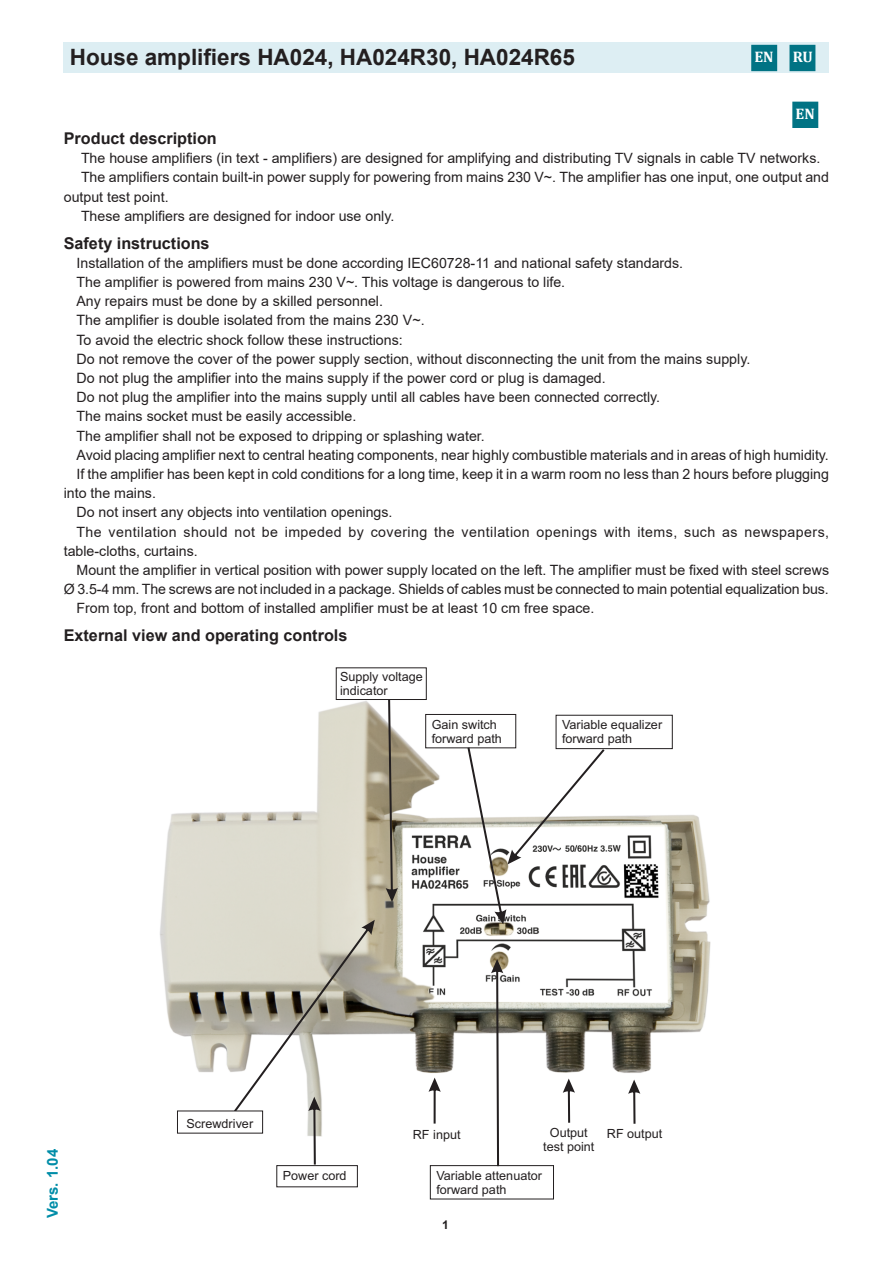
<style>
.page{position:relative;width:893px;height:1263px;background:#fff}
.page>*{position:absolute;margin:0;border:0;box-sizing:border-box;transform-origin:0 0}
.t1{font:700 22.5px "Arial";color:#231f20}
.t2{font:700 16.2px "Arial";color:#231f20}
.t3{font:700 15.3px "Cambria";color:#fff}
.t4{font:700 15px "Arial";color:#008da8}
.Body_Text_2{font:14.25px/19.2px "Arial";color:#231f20}
.Body_Text_2-2{font:14.25px/19.2px "Arial";letter-spacing:.03em;color:#231f20}
.t5{font:12.6px/14.1px "Arial";color:#231f20}
.t6{font:700 12px "Arial";color:#231f20}
</style>
<div class="page">
<div style="left:64px;top:43px;width:765px;height:30px;background:#ddeef3"></div>
<div style="left:751px;top:45px;width:26px;height:26px;background:#017384"></div>
<div style="left:792px;top:102px;width:26px;height:26px;background:#017384"></div>
<div style="left:789px;top:45px;width:26px;height:26px;background:#017384"></div>
<img style="left:160px;top:701px;width:550px;height:433px">
<div style="left:430px;top:1165px;width:124px;height:34px;border:1px solid #231f20"></div>
<div style="left:556px;top:715px;width:116px;height:34px;background:#fff"></div>
<div style="left:556px;top:715px;width:117px;height:34px;border:1px solid #231f20"></div>
<svg style="left:628px;top:1079px;width:12px;height:45px"></svg>
<svg style="left:429px;top:1077px;width:12px;height:46px"></svg>
<svg style="left:563px;top:1078px;width:12px;height:45px"></svg>
<div style="left:276px;top:1165px;width:82px;height:22px;border:1px solid #231f20"></div>
<svg style="left:234px;top:920px;width:141px;height:244px"></svg>
<div style="left:177px;top:1111px;width:86px;height:22px;background:#fff"></div>
<div style="left:426px;top:714px;width:90px;height:34px;background:#fff"></div>
<div style="left:425px;top:714px;width:91px;height:34px;border:1px solid #231f20"></div>
<svg style="left:386px;top:700px;width:12px;height:202px;background:#938c7a"></svg>
<svg style="left:467px;top:747px;width:137px;height:177px"></svg>
<svg style="left:491px;top:959px;width:12px;height:207px"></svg>
<div style="left:336px;top:667px;width:91px;height:33px;border:1px solid #231f20"></div>
<p class="t1" style="left:70px;top:42px;width:507px">House amplifiers HA024, HA024R30, HA024R65</p>
<p class="t3" style="left:754px;top:46px;width:21px">EN</p>
<p class="t3" style="left:793px;top:46px;width:22px">RU</p>
<p class="t3" style="left:795px;top:103px;width:21px">EN</p>
<p class="t2" style="left:64px;top:127px;width:155px">Product description</p>
<p class="Body_Text_2" style="left:81px;top:148px;width:741px">The house amplifiers (in text - amplifiers) are designed for amplifying and distributing TV signals in cable TV networks.</p>
<p class="Body_Text_2" style="left:64px;top:168px;width:767px;text-indent:17px">The amplifiers contain built-in power supply for powering from mains 230 V~. The amplifier has one input, one output and output test point.</p>
<p class="Body_Text_2" style="left:81px;top:206px;width:315px">These amplifiers are designed for indoor use only.</p>
<p class="t2" style="left:64px;top:231px;width:147px">Safety instructions</p>
<p class="Body_Text_2" style="left:77px;top:253px;width:608px">Installation of the amplifiers must be done according IEC60728-11 and national safety standards.</p>
<p class="Body_Text_2" style="left:77px;top:272px;width:490px">The amplifier is powered from mains 230 V~. This voltage is dangerous to life.</p>
<p class="Body_Text_2" style="left:77px;top:291px;width:308px">Any repairs must be done by a skilled personnel.</p>
<p class="Body_Text_2" style="left:77px;top:311px;width:350px">The amplifier is double isolated from the mains 230 V~.</p>
<p class="Body_Text_2" style="left:77px;top:330px;width:328px">To avoid the electric shock follow these instructions:</p>
<p class="Body_Text_2" style="left:77px;top:349px;width:675px">Do not remove the cover of the power supply section, without disconnecting the unit from the mains supply.</p>
<p class="Body_Text_2" style="left:77px;top:368px;width:531px">Do not plug the amplifier into the mains supply if the power cord or plug is damaged.</p>
<p class="Body_Text_2" style="left:77px;top:387px;width:585px">Do not plug the amplifier into the mains supply until all cables have been connected correctly.</p>
<p class="Body_Text_2" style="left:77px;top:407px;width:281px">The mains socket must be easily accessible.</p>
<p class="Body_Text_2" style="left:77px;top:426px;width:410px">The amplifier shall not be exposed to dripping or splashing water.</p>
<p class="Body_Text_2" style="left:77px;top:445px;width:754px">Avoid placing amplifier next to central heating components, near highly combustible materials and in areas of high humidity.</p>
<p class="Body_Text_2" style="left:64px;top:464px;width:767px;text-indent:13px">If the amplifier has been kept in cold conditions for a long time, keep it in a warm room no less than 2 hours before plugging into the mains.</p>
<p class="Body_Text_2" style="left:77px;top:503px;width:318px">Do not insert any objects into ventilation openings.</p>
<p class="Body_Text_2-2" style="left:64px;top:522px;width:767px;text-indent:13px">The ventilation should not be impeded by covering the ventilation openings with items, such as newspapers, table-cloths, curtains.</p>
<p class="Body_Text_2" style="left:64px;top:560px;width:767px;text-align:right">Mount the amplifier in vertical position with power supply located on the left. The amplifier must be fixed with steel screws<br>Ø 3.5-4 mm. The screws are not included in a package. Shields of cables must be connected to main potential equalization bus.</p>
<p class="Body_Text_2" style="left:77px;top:599px;width:519px">From top, front and bottom of installed amplifier must be at least 10 cm free space.</p>
<p class="t2" style="left:64px;top:624px;width:285px">External view and operating controls</p>
<p class="t5" style="left:340px;top:669px;width:84px">Supply voltage indicator</p>
<p class="t5" style="left:432px;top:717px;width:72px">Gain switch forward path</p>
<p class="t5" style="left:562px;top:718px;width:102px">Variable equalizer forward path</p>
<p class="t4" style="left:42px;top:1218px;width:71px;rotate:-90deg">Vers. 1.04</p>
<p class="t5" style="left:187px;top:1116px;width:68px">Screwdriver</p>
<p class="t5" style="left:283px;top:1168px;width:65px">Power cord</p>
<p class="t5" style="left:413px;top:1128px;width:49px">RF input</p>
<p class="t5" style="left:550px;top:1125px;width:39px">Output</p>
<p class="t5" style="left:607px;top:1127px;width:57px">RF output</p>
<p class="t5" style="left:543px;top:1139px;width:53px">test point</p>
<p class="t5" style="left:436px;top:1168px;width:107px">Variable attenuator forward path</p>
<p class="t6" style="left:442px;top:1216px;width:8px">1</p>
</div>
